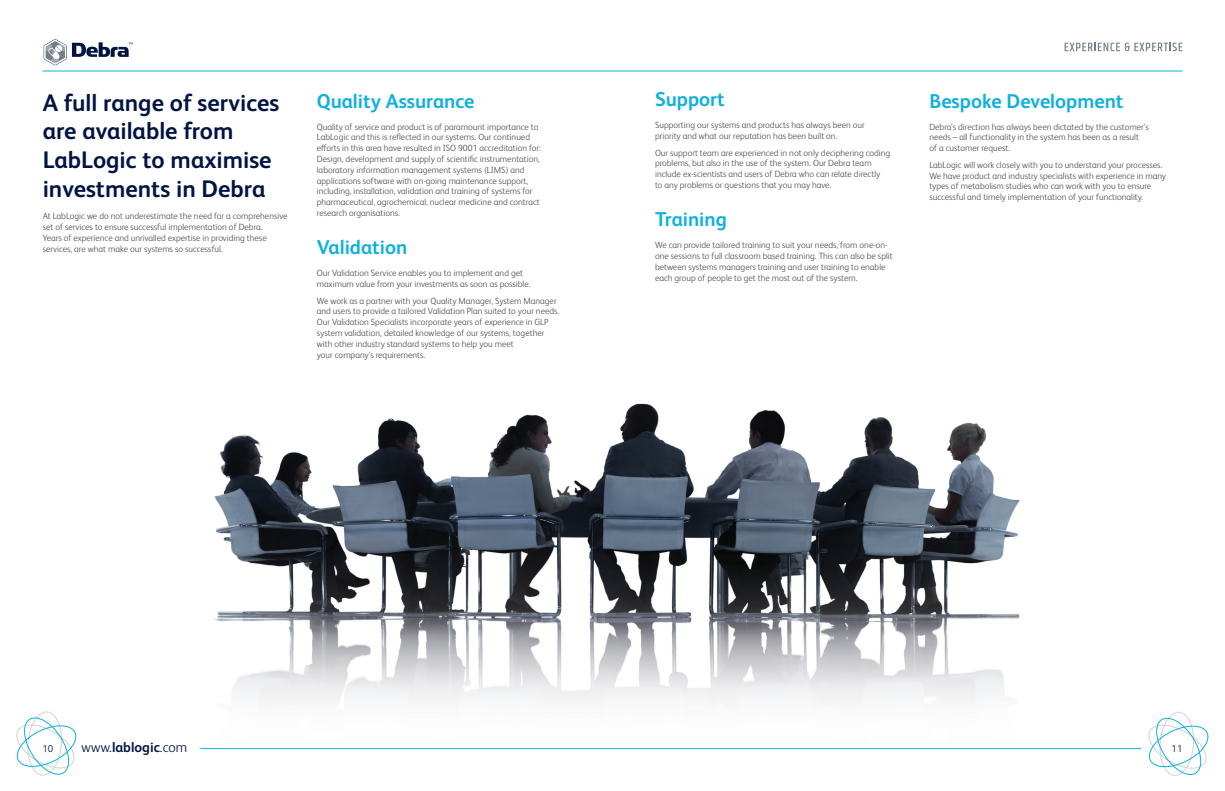
<style>
.page{position:relative;width:1225px;height:791px;background:#fff}
.page>*{position:absolute;margin:0;border:0;box-sizing:border-box;transform-origin:0 0}
.t1{font:700 24px/28.8px "FS Albert Pro";color:#001443}
.t2{font:700 20px "FS Albert Pro";color:#0eb0df}
.t3{font:300 14px "FS Albert Pro";letter-spacing:.005em;color:#001443}
.t4{font:300 10px "FS Albert Pro";color:#001443}
.t5{font:300 9px/10.8px "FS Albert Pro";color:#4b4c4d}
.s1{font-weight:700}
</style>
<div class="page">
<img style="left:200px;top:403px;width:893px;height:347px">
<hr style="left:200px;top:748px;width:941px;height:1px;background:#0eb0df">
<svg style="left:16px;top:711px;width:61px;height:65px"></svg>
<svg style="left:1148px;top:711px;width:61px;height:65px"></svg>
<svg style="left:1064px;top:43px;width:118px;height:8px"></svg>
<hr style="left:43px;top:71px;width:1139px;height:1px;background:#0eb0df">
<svg style="left:43px;top:39px;width:90px;height:26px"></svg>
<p class="t1" style="left:43px;top:87px;width:238px">A full range of services are available from<br>LabLogic to maximise investments in Debra</p>
<p class="t5" style="left:43px;top:210px;width:246px">At LabLogic we do not underestimate the need for a comprehensive set of services to ensure successful implementation of Debra.<br>Years of experience and unrivalled expertise in providing these services, are what make our systems so successful.</p>
<p class="t2" style="left:317px;top:87px;width:159px">Quality Assurance</p>
<p class="t5" style="left:317px;top:121px;width:226px">Quality of service and product is of paramount importance to LabLogic and this is reflected in our systems. Our continued efforts in this area have resulted in ISO 9001 accreditation for:<br>Design, development and supply of scientific instrumentation, laboratory information management systems (LIMS) and applications software with on-going maintenance support, including, installation, validation and training of systems for pharmaceutical, agrochemical, nuclear medicine and contract research organisations.</p>
<p class="t2" style="left:317px;top:233px;width:92px">Validation</p>
<p class="t5" style="left:317px;top:267px;width:215px">Our Validation Service enables you to implement and get maximum value from your investments as soon as possible.</p>
<p class="t5" style="left:317px;top:295px;width:244px">We work as a partner with your Quality Manager, System Manager and users to provide a tailored Validation Plan suited to your needs.<br>Our Validation Specialists incorporate years of experience in GLP system validation, detailed knowledge of our systems, together with other industry standard systems to help you meet<br>your company’s requirements.</p>
<p class="t2" style="left:655px;top:85px;width:71px">Support</p>
<p class="t5" style="left:655px;top:119px;width:211px">Supporting our systems and products has always been our priority and what our reputation has been built on.</p>
<p class="t5" style="left:655px;top:146px;width:237px">Our support team are experienced in not only deciphering coding problems, but also in the use of the system. Our Debra team include ex-scientists and users of Debra who can relate directly<br>to any problems or questions that you may have.</p>
<p class="t2" style="left:655px;top:205px;width:73px">Training</p>
<p class="t5" style="left:655px;top:239px;width:239px">We can provide tailored training to suit your needs, from one-on&shy;one sessions to full classroom based training. This can also be split between systems managers training and user training to enable each group of people to get the most out of the system.</p>
<p class="t2" style="left:929px;top:87px;width:196px">Bespoke Development</p>
<p class="t5" style="left:929px;top:121px;width:221px">Debra’s direction has always been dictated by the customer’s needs – all functionality in the system has been as a result of a customer request.</p>
<p class="t5" style="left:929px;top:159px;width:238px">LabLogic will work closely with you to understand your processes.<br>We have product and industry specialists with experience in many types of metabolism studies who can work with you to ensure successful and timely implementation of your functionality.</p>
<p class="t4" style="left:43px;top:742px;width:12px">10</p>
<p class="t3" style="left:82px;top:737px;width:107px">www.<span class="s1">lablogic</span>.com</p>
<p class="t4" style="left:1171px;top:741px;width:12px">11</p>
</div>
